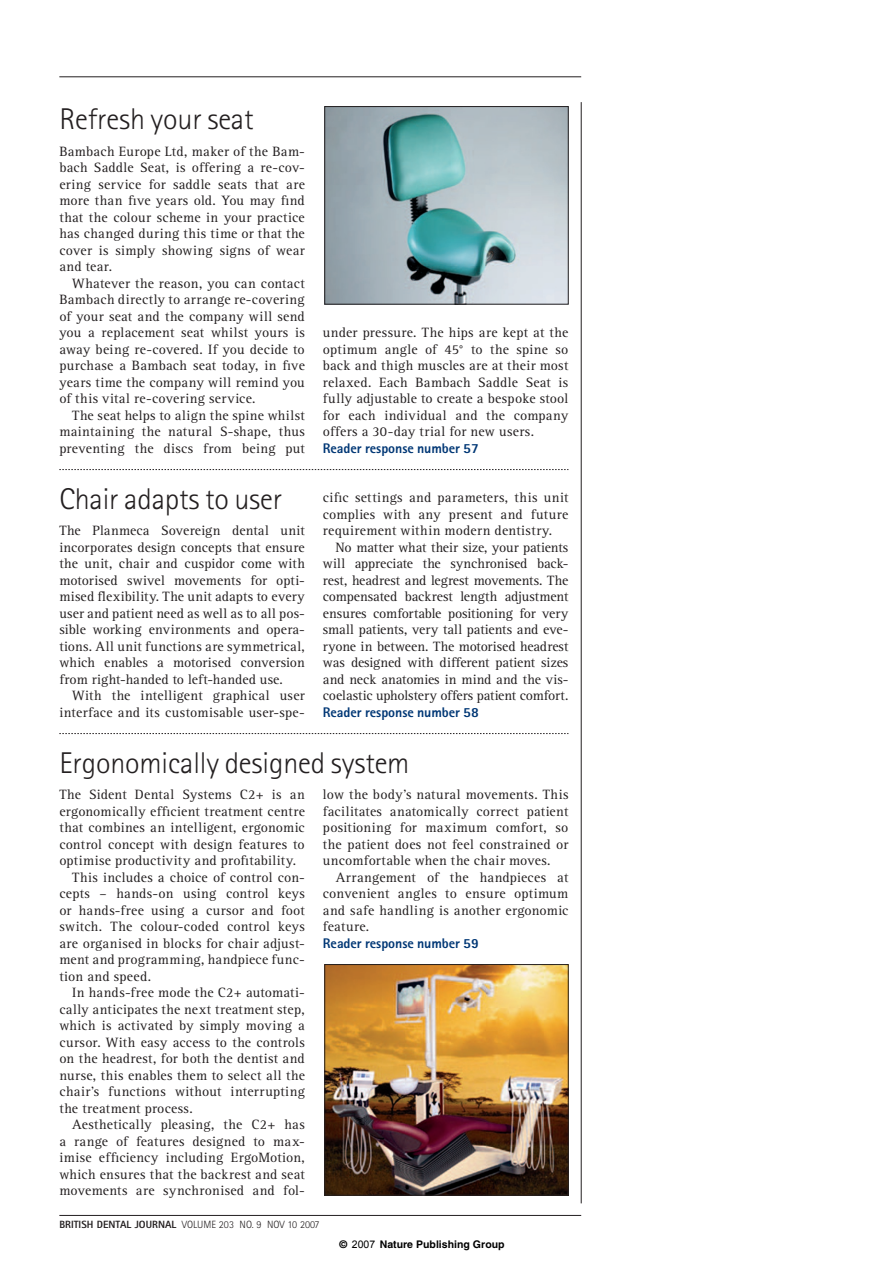
<style>
.page{position:relative;width:893px;height:1263px;background:#fff}
.page>*{position:absolute;margin:0;border:0;box-sizing:border-box;transform-origin:0 0}
.t1{font:300 30px "Rotis Sans Serif";letter-spacing:-.005em;color:#231f20}
.t2{font:13.95px/16.5px "Rotis Serif";letter-spacing:.015em;color:#231f20}
.t3{font:13.95px "Rotis Serif";letter-spacing:-.01em;color:#231f20}
.t4{font:13.95px "Rotis Serif";letter-spacing:-.005em;color:#231f20}
.t5{font:13.95px "Rotis Serif";letter-spacing:.035em;color:#231f20}
.t6{font:800 13.95px "Rotis Sans Serif";letter-spacing:-.005em;color:#013775}
.t7{font:300 10.5px "Rotis Sans Serif";color:#231f20}
.t8{font:700 10.5px "Helvetica";color:#000}
.s1{font-family:"Rotis Sans Serif";font-weight:800;color:#013775}
.s2{font-weight:800}
.s3{font-family:"Arial";font-weight:400}
</style>
<div class="page">
<hr style="left:59px;top:77px;width:522px;height:1px;background:#231f20">
<hr style="left:59px;top:1215px;width:522px;height:1px;background:#231f20">
<img style="left:326px;top:966px;width:240px;height:227px">
<div style="left:324px;top:964px;width:244px;height:231px;border:1px solid #231f20"></div>
<svg style="left:59px;top:469px;width:509px;height:1px"></svg>
<svg style="left:59px;top:733px;width:509px;height:1px"></svg>
<hr style="left:581px;top:102px;width:1px;height:1101px;background:#231f20">
<img style="left:326px;top:108px;width:240px;height:194px">
<div style="left:324px;top:106px;width:244px;height:198px;border:1px solid #231f20"></div>
<p class="t1" style="left:59px;top:109px;width:196px">Refresh your seat</p>
<p class="t2" style="left:59px;top:144px;width:247px">Bambach Europe Ltd, maker of the Bam-</p>
<p class="t2" style="left:59px;top:161px;width:247px">bach Saddle Seat, is offering a re-cov-</p>
<p class="t2" style="left:59px;top:177px;width:247px">ering service for saddle seats that are</p>
<p class="t2" style="left:59px;top:194px;width:247px">more than five years old. You may find</p>
<p class="t2" style="left:59px;top:210px;width:247px">that the colour scheme in your practice</p>
<p class="t2" style="left:59px;top:227px;width:247px">has changed during this time or that the</p>
<p class="t2" style="left:59px;top:243px;width:247px">cover is simply showing signs of wear</p>
<p class="t2" style="left:59px;top:260px;width:54px">and tear.</p>
<p class="t2" style="left:72px;top:276px;width:234px">Whatever the reason, you can contact</p>
<p class="t2" style="left:59px;top:293px;width:247px">Bambach directly to arrange re-covering</p>
<p class="t2" style="left:59px;top:309px;width:247px">of your seat and the company will send</p>
<p class="t2" style="left:59px;top:326px;width:247px">you a replacement seat whilst yours is</p>
<p class="t2" style="left:59px;top:342px;width:247px">away being re-covered. If you decide to</p>
<p class="t2" style="left:59px;top:359px;width:247px">purchase a Bambach seat today, in five</p>
<p class="t2" style="left:59px;top:375px;width:247px">years time the company will remind you</p>
<p class="t2" style="left:59px;top:392px;width:198px">of this vital re-covering service.</p>
<p class="t2" style="left:72px;top:408px;width:234px">The seat helps to align the spine whilst</p>
<p class="t5" style="left:59px;top:427px;width:247px">maintaining the natural S-shape, thus</p>
<p class="t2" style="left:59px;top:441px;width:247px">preventing the discs from being put</p>
<p class="t1" style="left:59px;top:488px;width:224px">Chair adapts to user</p>
<p class="t2" style="left:59px;top:524px;width:247px">The Planmeca Sovereign dental unit</p>
<p class="t2" style="left:59px;top:540px;width:247px">incorporates design concepts that ensure</p>
<p class="t2" style="left:59px;top:557px;width:247px">the unit, chair and cuspidor come with</p>
<p class="t2" style="left:59px;top:573px;width:247px">motorised swivel movements for opti-</p>
<p class="t2" style="left:59px;top:590px;width:247px">mised flexibility. The unit adapts to every</p>
<p class="t2" style="left:59px;top:606px;width:247px">user and patient need as well as to all pos-</p>
<p class="t2" style="left:59px;top:623px;width:247px">sible working environments and opera-</p>
<p class="t2" style="left:59px;top:639px;width:247px">tions. All unit functions are symmetrical,</p>
<p class="t2" style="left:59px;top:656px;width:247px">which enables a motorised conversion</p>
<p class="t2" style="left:59px;top:672px;width:225px">from right-handed to left-handed use.</p>
<p class="t2" style="left:72px;top:689px;width:234px">With the intelligent graphical user</p>
<p class="t2" style="left:59px;top:705px;width:247px">interface and its customisable user-spe-</p>
<p class="t2" style="left:323px;top:326px;width:247px">under pressure. The hips are kept at the optimum angle of 45° to the spine so back and thigh muscles are at their most relaxed. Each Bambach Saddle Seat is fully adjustable to create a bespoke stool for each individual and the company offers a 30-day trial for new users.<br><span class="s1">Reader response number 57</span></p>
<p class="t5" style="left:323px;top:493px;width:247px">cific settings and parameters, this unit</p>
<p class="t2" style="left:323px;top:507px;width:247px">complies with any present and future</p>
<p class="t2" style="left:323px;top:524px;width:231px">requirement within modern dentistry.</p>
<p class="t3" style="left:335px;top:542px;width:234px">No matter what their size, your patients</p>
<p class="t2" style="left:323px;top:557px;width:247px">will appreciate the synchronised back-</p>
<p class="t4" style="left:323px;top:575px;width:247px">rest, headrest and legrest movements. The</p>
<p class="t4" style="left:323px;top:592px;width:247px">compensated backrest length adjustment</p>
<p class="t3" style="left:323px;top:608px;width:247px">ensures comfortable positioning for very</p>
<p class="t2" style="left:323px;top:623px;width:247px">small patients, very tall patients and eve-</p>
<p class="t4" style="left:323px;top:641px;width:247px">ryone in between. The motorised headrest</p>
<p class="t2" style="left:323px;top:656px;width:247px">was designed with different patient sizes</p>
<p class="t2" style="left:323px;top:672px;width:247px">and neck anatomies in mind and the vis-</p>
<p class="t3" style="left:323px;top:691px;width:247px">coelastic upholstery offers patient comfort.</p>
<p class="t6" style="left:323px;top:707px;width:157px">Reader response number 58</p>
<p class="t1" style="left:59px;top:752px;width:351px">Ergonomically designed system</p>
<p class="t2" style="left:59px;top:788px;width:247px">The Sident Dental Systems C2+ is an</p>
<p class="t2" style="left:59px;top:804px;width:247px">ergonomically efficient treatment centre</p>
<p class="t2" style="left:59px;top:821px;width:247px">that combines an intelligent, ergonomic</p>
<p class="t2" style="left:59px;top:837px;width:247px">control concept with design features to</p>
<p class="t2" style="left:59px;top:854px;width:238px">optimise productivity and profitability.</p>
<p class="t2" style="left:72px;top:870px;width:234px">This includes a choice of control con-</p>
<p class="t2" style="left:59px;top:887px;width:247px">cepts – hands-on using control keys</p>
<p class="t2" style="left:59px;top:903px;width:247px">or hands-free using a cursor and foot</p>
<p class="t2" style="left:59px;top:920px;width:247px">switch. The colour-coded control keys</p>
<p class="t2" style="left:59px;top:936px;width:247px">are organised in blocks for chair adjust-</p>
<p class="t2" style="left:59px;top:953px;width:247px">ment and programming, handpiece func-</p>
<p class="t2" style="left:59px;top:969px;width:93px">tion and speed.</p>
<p class="t2" style="left:72px;top:986px;width:234px">In hands-free mode the C2+ automati-</p>
<p class="t2" style="left:59px;top:1002px;width:247px">cally anticipates the next treatment step,</p>
<p class="t2" style="left:59px;top:1019px;width:247px">which is activated by simply moving a</p>
<p class="t2" style="left:59px;top:1035px;width:247px">cursor. With easy access to the controls</p>
<p class="t2" style="left:59px;top:1052px;width:247px">on the headrest, for both the dentist and</p>
<p class="t2" style="left:59px;top:1068px;width:247px">nurse, this enables them to select all the</p>
<p class="t2" style="left:59px;top:1085px;width:247px">chair’s functions without interrupting</p>
<p class="t2" style="left:59px;top:1101px;width:135px">the treatment process.</p>
<p class="t2" style="left:72px;top:1118px;width:234px">Aesthetically pleasing, the C2+ has</p>
<p class="t2" style="left:59px;top:1134px;width:247px">a range of features designed to max-</p>
<p class="t2" style="left:59px;top:1151px;width:247px">imise efficiency including ErgoMotion,</p>
<p class="t2" style="left:59px;top:1167px;width:247px">which ensures that the backrest and seat</p>
<p class="t2" style="left:59px;top:1184px;width:247px">movements are synchronised and fol-</p>
<p class="t2" style="left:323px;top:788px;width:247px">low the body’s natural movements. This</p>
<p class="t2" style="left:323px;top:804px;width:247px">facilitates anatomically correct patient</p>
<p class="t2" style="left:323px;top:821px;width:247px">positioning for maximum comfort, so</p>
<p class="t2" style="left:323px;top:837px;width:247px">the patient does not feel constrained or</p>
<p class="t2" style="left:323px;top:854px;width:229px">uncomfortable when the chair moves.</p>
<p class="t2" style="left:335px;top:870px;width:234px">Arrangement of the handpieces at</p>
<p class="t2" style="left:323px;top:887px;width:247px">convenient angles to ensure optimum</p>
<p class="t2" style="left:323px;top:903px;width:247px">and safe handling is another ergonomic</p>
<p class="t2" style="left:323px;top:920px;width:48px">feature.</p>
<p class="t6" style="left:323px;top:938px;width:157px">Reader response number 59</p>
<p class="t7" style="left:59px;top:1221px;width:262px"><span class="s2">BRITISH DENTAL JOURNAL</span> VOLUME 203 NO. 9 NOV 10 2007</p>
<p class="t8" style="left:339px;top:1238px;width:166px">© <span class="s3">2007</span> Nature Publishing Group</p>
</div>
